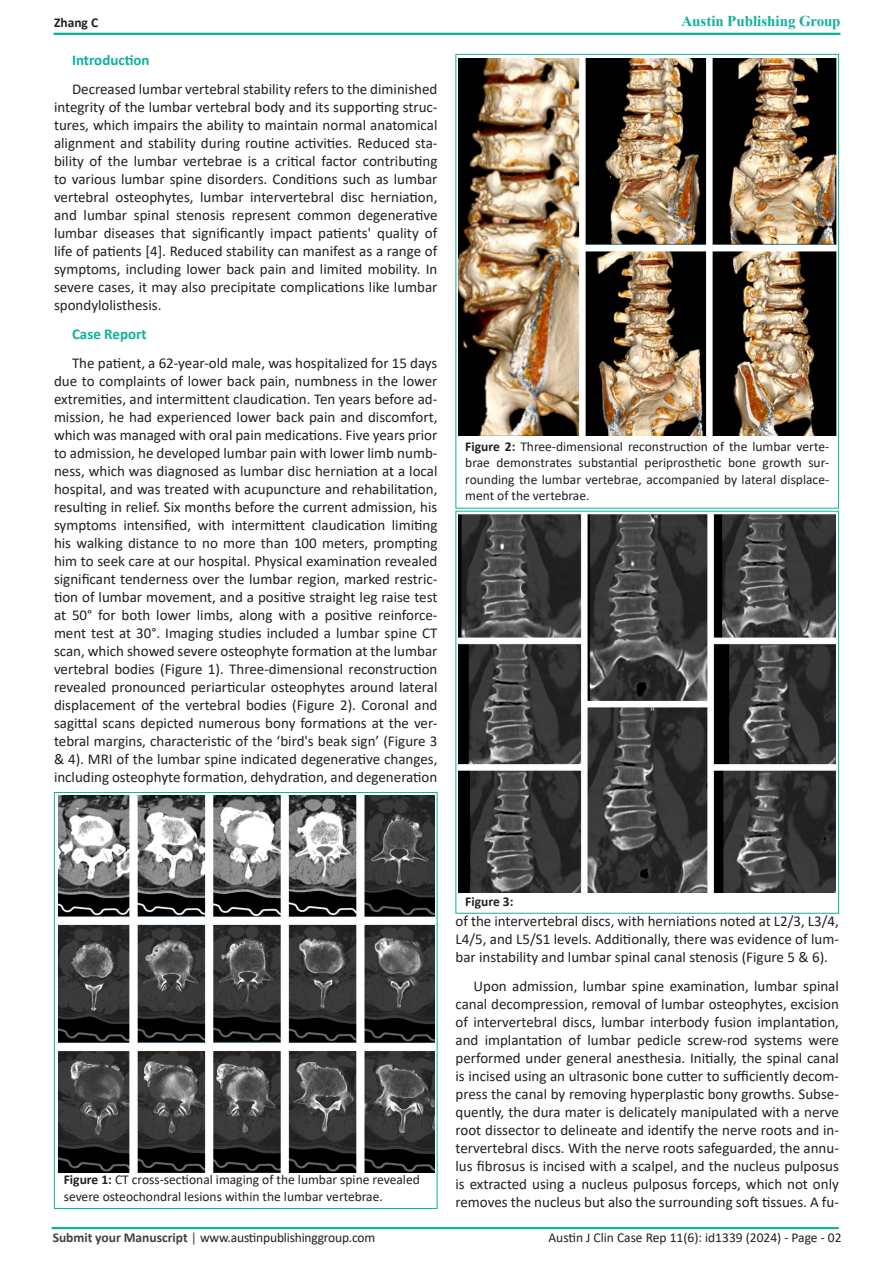
<style>
.page{position:relative;width:893px;height:1263px;background:#fff}
.page>*{position:absolute;margin:0;border:0;box-sizing:border-box;transform-origin:0 0}
.t1{font:15px/18px "Calibri";color:#231f20;text-align:justify}
.t2{font:700 15px "Calibri";color:#0eb39b}
.t3{font:700 15px "Times New Roman";color:#0eb29a}
.t4{font:13.5px/16.5px "Calibri";color:#231f20}
.t5{font:700 13.5px "Calibri";color:#231f20}
.s1{color:#0eb39b}
.s2{font-weight:700}
.s3{font-weight:700;color:#414042}
.s4{color:#414042}
</style>
<div class="page">
<div style="left:53px;top:33px;width:787px;height:2px;border:2px solid #0eb39b"></div>
<div style="left:52px;top:1227px;width:787px;height:2px;border:2px solid #0eb39b"></div>
<img style="left:57px;top:795px;width:378px;height:378px">
<img style="left:459px;top:58px;width:377px;height:378px">
<img style="left:458px;top:514px;width:378px;height:378px">
<p class="t5" style="left:54px;top:13px;width:46px">Zhang C</p>
<p class="t3" style="left:681px;top:10px;width:161px"><span class="s1">A</span>ustin Publishing Group</p>
<p class="t2" style="left:72px;top:50px;width:79px">Introduction</p>
<p class="t1" style="left:54px;top:80px;width:385px;text-indent:18px">Decreased lumbar vertebral stability refers to the diminished integrity of the lumbar vertebral body and its supporting struc&shy;tures, which impairs the ability to maintain normal anatomical alignment and stability during routine activities. Reduced sta&shy;bility of the lumbar vertebrae is a critical factor contributing to various lumbar spine disorders. Conditions such as lumbar vertebral osteophytes, lumbar intervertebral disc herniation, and lumbar spinal stenosis represent common degenerative lumbar diseases that significantly impact patients' quality of life of patients [4]. Reduced stability can manifest as a range of symptoms, including lower back pain and limited mobility. In severe cases, it may also precipitate complications like lumbar spondylolisthesis.</p>
<p class="t2" style="left:72px;top:323px;width:76px">Case Report</p>
<p class="t1" style="left:54px;top:353px;width:385px;text-indent:18px">The patient, a 62-year-old male, was hospitalized for 15 days due to complaints of lower back pain, numbness in the lower extremities, and intermittent claudication. Ten years before ad&shy;mission, he had experienced lower back pain and discomfort, which was managed with oral pain medications. Five years prior to admission, he developed lumbar pain with lower limb numb&shy;ness, which was diagnosed as lumbar disc herniation at a local hospital, and was treated with acupuncture and rehabilitation, resulting in relief. Six months before the current admission, his symptoms intensified, with intermittent claudication limiting his walking distance to no more than 100 meters, prompting him to seek care at our hospital. Physical examination revealed significant tenderness over the lumbar region, marked restric&shy;tion of lumbar movement, and a positive straight leg raise test at 50° for both lower limbs, along with a positive reinforce&shy;ment test at 30°. Imaging studies included a lumbar spine CT scan, which showed severe osteophyte formation at the lumbar vertebral bodies (Figure 1). Three-dimensional reconstruction revealed pronounced periarticular osteophytes around lateral displacement of the vertebral bodies (Figure 2). Coronal and sagittal scans depicted numerous bony formations at the ver&shy;tebral margins, characteristic of the ‘bird's beak sign’ (Figure 3 &amp; 4). MRI of the lumbar spine indicated degenerative changes, including osteophyte formation, dehydration, and degeneration</p>
<p class="t4" style="left:465px;top:438px;width:365px;text-align:justify"><span class="s2">Figure 2:</span> Three-dimensional reconstruction of the lumbar verte&shy;brae demonstrates substantial periprosthetic bone growth sur&shy;rounding the lumbar vertebrae, accompanied by lateral displace&shy;ment of the vertebrae.</p>
<p class="t4" style="left:64px;top:1171px;width:358px"><span class="s2">Figure 1:</span> CT cross-sectional imaging of the lumbar spine revealed severe osteochondral lesions within the lumbar vertebrae.</p>
<p class="t5" style="left:465px;top:892px;width:50px">Figure 3:</p>
<p class="t1" style="left:455px;top:912px;width:385px">of the intervertebral discs, with herniations noted at L2/3, L3/4, L4/5, and L5/S1 levels. Additionally, there was evidence of lum&shy;bar instability and lumbar spinal canal stenosis (Figure 5 &amp; 6).</p>
<p class="t1" style="left:455px;top:976px;width:385px;text-indent:18px">Upon admission, lumbar spine examination, lumbar spinal canal decompression, removal of lumbar osteophytes, excision of intervertebral discs, lumbar interbody fusion implantation, and implantation of lumbar pedicle screw-rod systems were performed under general anesthesia. Initially, the spinal canal is incised using an ultrasonic bone cutter to sufficiently decom&shy;press the canal by removing hyperplastic bony growths. Subse&shy;quently, the dura mater is delicately manipulated with a nerve root dissector to delineate and identify the nerve roots and in&shy;tervertebral discs. With the nerve roots safeguarded, the annu&shy;lus fibrosus is incised with a scalpel, and the nucleus pulposus is extracted using a nucleus pulposus forceps, which not only removes the nucleus but also the surrounding soft tissues. A fu-</p>
<p class="t4" style="left:53px;top:1228px;width:324px"><span class="s3">Submit your Manuscript</span> <span class="s4">|</span> www.austinpublishinggroup.com</p>
<p class="t4" style="left:548px;top:1229px;width:295px">Austin J Clin Case Rep 11(6): id1339 (2024) - Page - 02</p>
</div>
